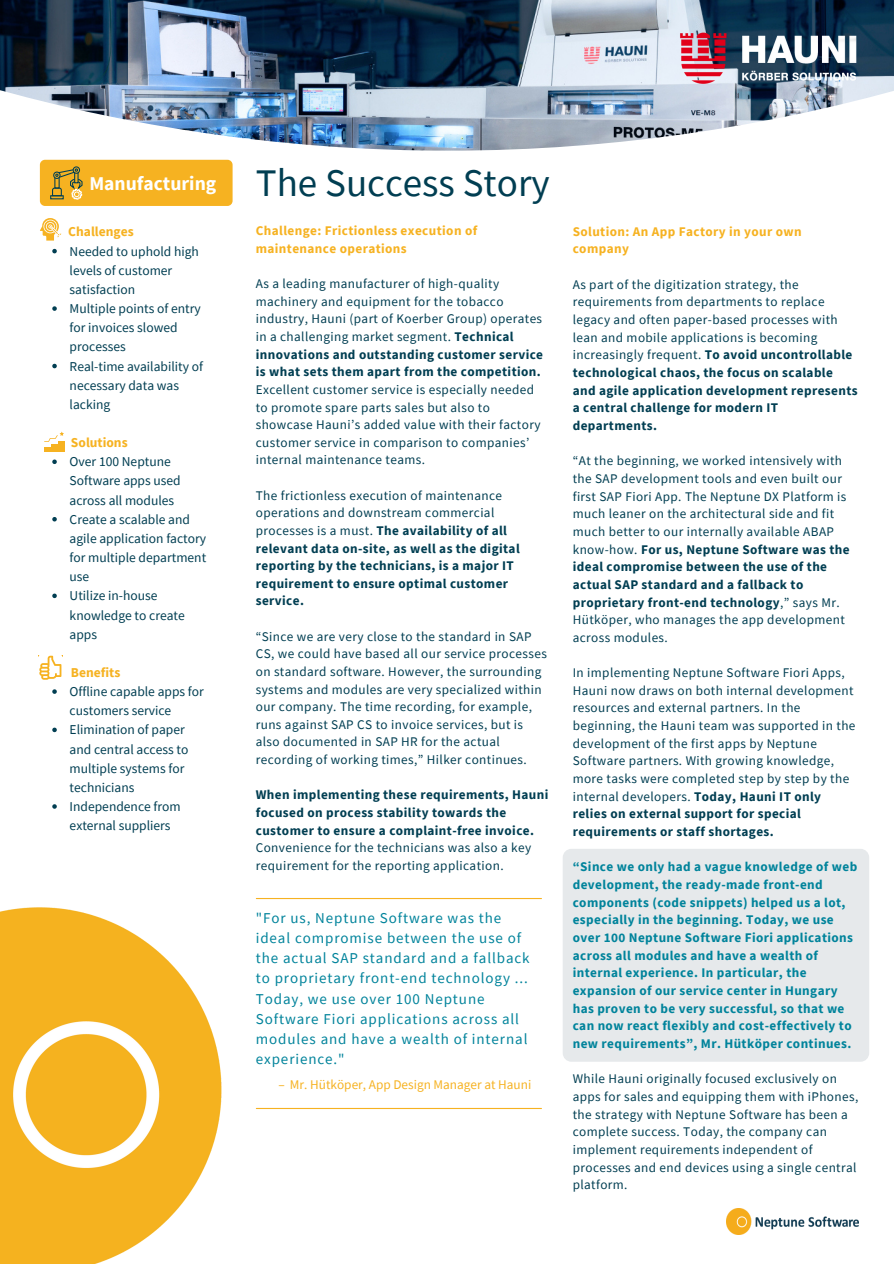
<style>
.page{position:relative;width:894px;height:1264px;background:#fff}
.page>*{position:absolute;margin:0;border:0;box-sizing:border-box;transform-origin:0 0}
.t1{font:39px "Source Sans Pro";color:#013e52}
.t2{font:700 19.5px "Source Sans Pro";color:#fff}
.t3{font:15px/20.2px "Source Sans Pro";letter-spacing:.06em;color:#00839b}
.t4{font:13.5px/19.2px "Source Sans Pro";color:#013e52}
.t5{font:700 13.5px "Source Sans Pro";color:#f6b221}
.t6{font:13.2px/17.7px "Source Sans Pro";letter-spacing:.03em;color:#013e52}
.t7{font:700 13.2px/17.5px "Source Sans Pro";letter-spacing:.03em;color:#013e52}
.t8{font:700 13.2px/17.7px "Source Sans Pro";letter-spacing:.03em;color:#00839b}
.t9{font:700 13.2px/17.5px "Source Sans Pro";letter-spacing:.03em;color:#f6b221}
.t10{font:13.2px "Source Sans Pro";color:#f6b221}
.s1{font-weight:700}
.s2{font-weight:400}
</style>
<div class="page">
<img style="left:0;top:0;width:893px;height:76px">
<svg style="left:0;top:76px;width:893px;height:178px"></svg>
<img style="left:0;top:907px;width:222px;height:356px">
<img style="left:678px;top:32px;width:180px;height:54px">
<svg style="left:52px;top:249px;width:5px;height:4px"></svg>
<svg style="left:52px;top:306px;width:5px;height:5px"></svg>
<svg style="left:52px;top:364px;width:5px;height:4px"></svg>
<svg style="left:52px;top:459px;width:5px;height:5px"></svg>
<svg style="left:52px;top:517px;width:5px;height:4px"></svg>
<svg style="left:52px;top:593px;width:5px;height:5px"></svg>
<svg style="left:52px;top:689px;width:5px;height:5px"></svg>
<svg style="left:52px;top:727px;width:5px;height:5px"></svg>
<svg style="left:52px;top:804px;width:5px;height:4px"></svg>
<div style="left:562px;top:848px;width:306px;height:213px;background:#e6e9eb;border-radius:9px"></div>
<hr style="left:256px;top:898px;width:285px;height:1px;background:#f6b221">
<hr style="left:256px;top:1107px;width:285px;height:2px;background:#f6b221">
<img style="left:726px;top:1208px;width:132px;height:26px">
<div style="left:40px;top:160px;width:192px;height:46px;background:#f6b221;border-radius:5px"></div>
<div style="left:50px;top:195px;width:14px;height:4px;border:1px solid #003e52"></div>
<svg style="left:51px;top:166px;width:32px;height:34px"></svg>
<svg style="left:39px;top:655px;width:23px;height:25px"></svg>
<svg style="left:40px;top:218px;width:21px;height:22px"></svg>
<svg style="left:44px;top:431px;width:20px;height:21px"></svg>
<p class="t2" style="left:89px;top:170px;width:128px">Manufacturing</p>
<p class="t5" style="left:68px;top:223px;width:67px">Challenges</p>
<p class="t4" style="left:70px;top:241px;width:131px">Needed to uphold high levels of customer satisfaction</p>
<p class="t4" style="left:70px;top:299px;width:132px">Multiple points of entry for invoices slowed processes</p>
<p class="t4" style="left:70px;top:356px;width:135px">Real-time availability of necessary data was lacking</p>
<p class="t5" style="left:71px;top:434px;width:58px">Solutions</p>
<p class="t4" style="left:70px;top:452px;width:113px">Over 100 Neptune<br>Software apps used across all modules</p>
<p class="t4" style="left:70px;top:509px;width:138px">Create a scalable and agile application factory for multiple department use</p>
<p class="t4" style="left:70px;top:586px;width:117px">Utilize in-house knowledge to create apps</p>
<p class="t5" style="left:71px;top:663px;width:51px">Benefits</p>
<p class="t4" style="left:70px;top:681px;width:136px">Offline capable apps for customers service</p>
<p class="t4" style="left:70px;top:720px;width:120px">Elimination of paper and central access to multiple systems for technicians</p>
<p class="t4" style="left:70px;top:796px;width:113px">Independence from external suppliers</p>
<p class="t1" style="left:256px;top:158px;width:295px">The Success Story</p>
<p class="t9" style="left:256px;top:222px;width:223px">Challenge: Frictionless execution of maintenance operations</p>
<p class="t6" style="left:256px;top:275px;width:289px">As a leading manufacturer of high-quality machinery and equipment for the tobacco industry, Hauni (part of Koerber Group) operates in a challenging market segment. <span class="s1">Technical innovations and outstanding customer service is what sets them apart from the competition.<br></span>Excellent customer service is especially needed to promote spare parts sales but also to showcase Hauni’s added value with their factory customer service in comparison to companies’ internal maintenance teams.</p>
<p class="t7" style="left:256px;top:486px;width:265px"><span class="s2">The frictionless execution of maintenance operations and downstream commercial processes is a must.</span> The availability of all relevant data on-site, as well as the digital reporting by the technicians, is a major IT requirement to ensure optimal customer service.</p>
<p class="t6" style="left:256px;top:627px;width:292px">“Since we are very close to the standard in SAP CS, we could have based all our service processes on standard software. However, the surrounding systems and modules are very specialized within our company. The time recording, for example, runs against SAP CS to invoice services, but is also documented in SAP HR for the actual recording of working times,” Hilker continues.</p>
<p class="t7" style="left:256px;top:785px;width:294px">When implementing these requirements, Hauni focused on process stability towards the customer to ensure a complaint-free invoice.<br><span class="s2">Convenience for the technicians was also a key requirement for the reporting application.</span></p>
<p class="t3" style="left:256px;top:907px;width:275px">"For us, Neptune Software was the ideal compromise between the use of the actual SAP standard and a fallback to proprietary front-end technology ...<br>Today, we use over 100 Neptune Software Fiori applications across all modules and have a wealth of internal experience."</p>
<p class="t10" style="left:278px;top:1076px;width:254px">– Mr. Hütköper, App Design Manager at Hauni</p>
<p class="t9" style="left:572px;top:222px;width:230px">Solution: An App Factory in your own company</p>
<p class="t6" style="left:572px;top:275px;width:286px">As part of the digitization strategy, the requirements from departments to replace legacy and often paper-based processes with lean and mobile applications is becoming increasingly frequent. <span class="s1">To avoid uncontrollable technological chaos, the focus on scalable and agile application development represents a central challenge for modern IT departments.</span></p>
<p class="t6" style="left:572px;top:451px;width:278px">“At the beginning, we worked intensively with the SAP development tools and even built our first SAP Fiori App. The Neptune DX Platform is much leaner on the architectural side and fit much better to our internally available ABAP know-how. <span class="s1">For us, Neptune Software was the ideal compromise between the use of the actual SAP standard and a fallback to proprietary front-end technology</span>,” says Mr.<br>Hütköper, who manages the app development across modules.</p>
<p class="t6" style="left:572px;top:663px;width:284px">In implementing Neptune Software Fiori Apps, Hauni now draws on both internal development resources and external partners. In the beginning, the Hauni team was supported in the development of the first apps by Neptune Software partners. With growing knowledge, more tasks were completed step by step by the internal developers. <span class="s1">Today, Hauni IT only relies on external support for special requirements or staff shortages.</span></p>
<p class="t8" style="left:572px;top:857px;width:286px">“Since we only had a vague knowledge of web development, the ready-made front-end components (code snippets) helped us a lot, especially in the beginning. Today, we use over 100 Neptune Software Fiori applications across all modules and have a wealth of internal experience. In particular, the expansion of our service center in Hungary has proven to be very successful, so that we can now react flexibly and cost-effectively to new requirements”, Mr. Hütköper continues.</p>
<p class="t6" style="left:572px;top:1069px;width:287px">While Hauni originally focused exclusively on apps for sales and equipping them with iPhones, the strategy with Neptune Software has been a complete success. Today, the company can implement requirements independent of processes and end devices using a single central platform.</p>
</div>
